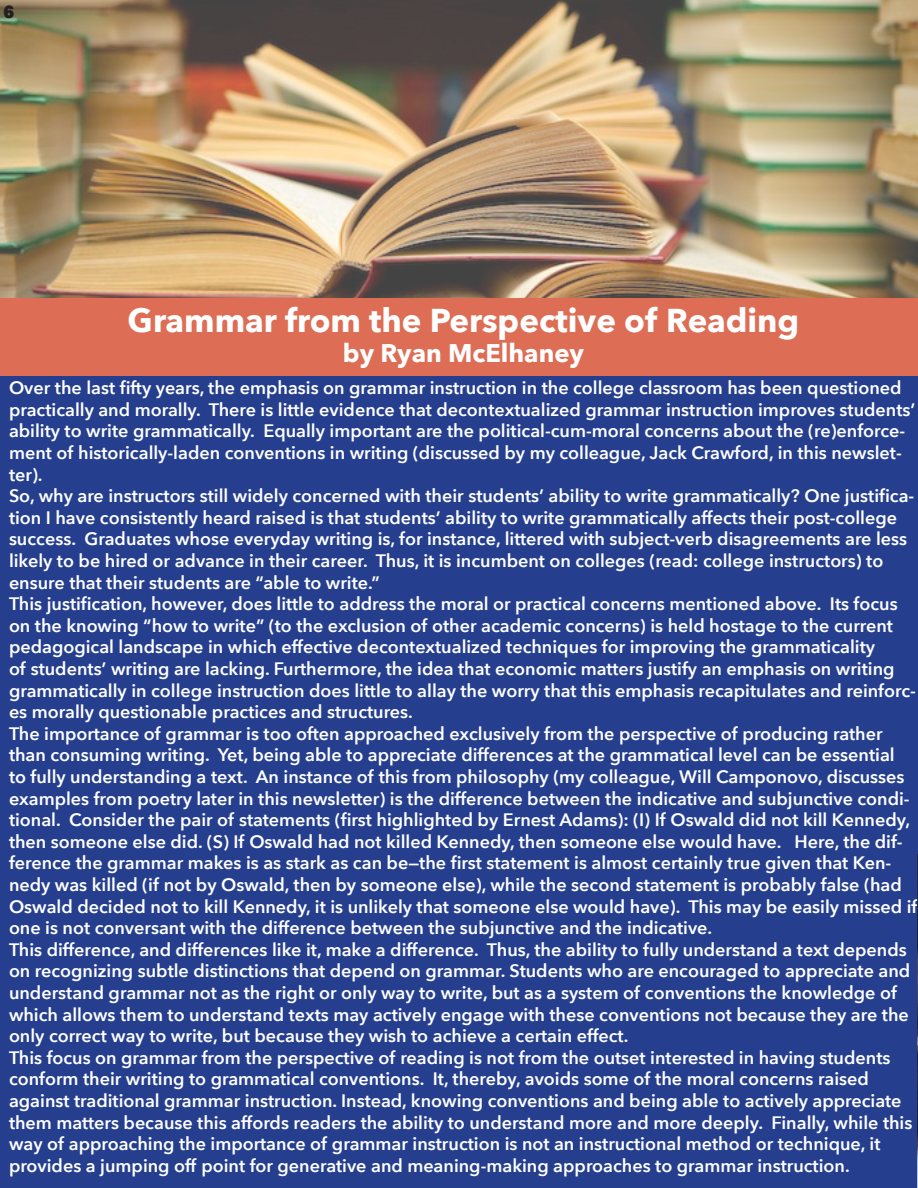
<style>
.page{position:relative;width:918px;height:1188px;background:#fff}
.page>*{position:absolute;margin:0;border:0;box-sizing:border-box;transform-origin:0 0}
.t1{font:700 33px "Avenir Next";color:#fff}
.t2{font:700 25.5px "Avenir Next";color:#fff}
.t3{font:600 18px/21.6px "Avenir Next";color:#fff}
.t4{font:900 18px "Aktiv Grotesk";color:#231f20}
</style>
<div class="page">
<img style="left:0;top:0;width:917px;height:299px">
<hr style="left:917px;top:0;width:1px;height:1188px;background:#383839">
<div style="left:0;top:299px;width:918px;height:77px;background:#dd6e55"></div>
<div style="left:0;top:376px;width:918px;height:812px;background:#253f8e"></div>
<img style="left:917px;top:855px;width:1px;height:333px">
<p class="t4" style="left:4px;top:0;width:12px">6</p>
<p class="t1" style="left:128px;top:292px;width:673px">Grammar from the Perspective of Reading</p>
<p class="t2" style="left:343px;top:331px;width:243px">by Ryan McElhaney</p>
<p class="t3" style="left:9px;top:377px;width:908px">Over the last fifty years, the emphasis on grammar instruction in the college classroom has been questioned practically and morally. There is little evidence that decontextualized grammar instruction improves students’ ability to write grammatically. Equally important are the political-cum-moral concerns about the (re)enforce&shy;ment of historically-laden conventions in writing (discussed by my colleague, Jack Crawford, in this newslet&shy;ter).</p>
<p class="t3" style="left:9px;top:485px;width:907px">So, why are instructors still widely concerned with their students’ ability to write grammatically? One justifica&shy;tion I have consistently heard raised is that students’ ability to write grammatically affects their post-college success. Graduates whose everyday writing is, for instance, littered with subject-verb disagreements are less likely to be hired or advance in their career. Thus, it is incumbent on colleges (read: college instructors) to ensure that their students are “able to write.”</p>
<p class="t3" style="left:9px;top:593px;width:908px">This justification, however, does little to address the moral or practical concerns mentioned above. Its focus on the knowing “how to write” (to the exclusion of other academic concerns) is held hostage to the current pedagogical landscape in which effective decontextualized techniques for improving the grammaticality<br>of students’ writing are lacking. Furthermore, the idea that economic matters justify an emphasis on writing grammatically in college instruction does little to allay the worry that this emphasis recapitulates and reinforc&shy;es morally questionable practices and structures.</p>
<p class="t3" style="left:9px;top:722px;width:910px">The importance of grammar is too often approached exclusively from the perspective of producing rather than consuming writing. Yet, being able to appreciate differences at the grammatical level can be essential<br>to fully understanding a text. An instance of this from philosophy (my colleague, Will Camponovo, discusses examples from poetry later in this newsletter) is the difference between the indicative and subjunctive condi&shy;tional. Consider the pair of statements (first highlighted by Ernest Adams): (I) If Oswald did not kill Kennedy, then someone else did. (S) If Oswald had not killed Kennedy, then someone else would have. Here, the dif&shy;ference the grammar makes is as stark as can be—the first statement is almost certainly true given that Ken&shy;nedy was killed (if not by Oswald, then by someone else), while the second statement is probably false (had Oswald decided not to kill Kennedy, it is unlikely that someone else would have). This may be easily missed if one is not conversant with the difference between the subjunctive and the indicative.</p>
<p class="t3" style="left:9px;top:938px;width:903px">This difference, and differences like it, make a difference. Thus, the ability to fully understand a text depends on recognizing subtle distinctions that depend on grammar. Students who are encouraged to appreciate and understand grammar not as the right or only way to write, but as a system of conventions the knowledge of which allows them to understand texts may actively engage with these conventions not because they are the only correct way to write, but because they wish to achieve a certain effect.</p>
<p class="t3" style="left:9px;top:1046px;width:905px">This focus on grammar from the perspective of reading is not from the outset interested in having students conform their writing to grammatical conventions. It, thereby, avoids some of the moral concerns raised against traditional grammar instruction. Instead, knowing conventions and being able to actively appreciate them matters because this affords readers the ability to understand more and more deeply. Finally, while this way of approaching the importance of grammar instruction is not an instructional method or technique, it provides a jumping off point for generative and meaning-making approaches to grammar instruction.</p>
</div>
